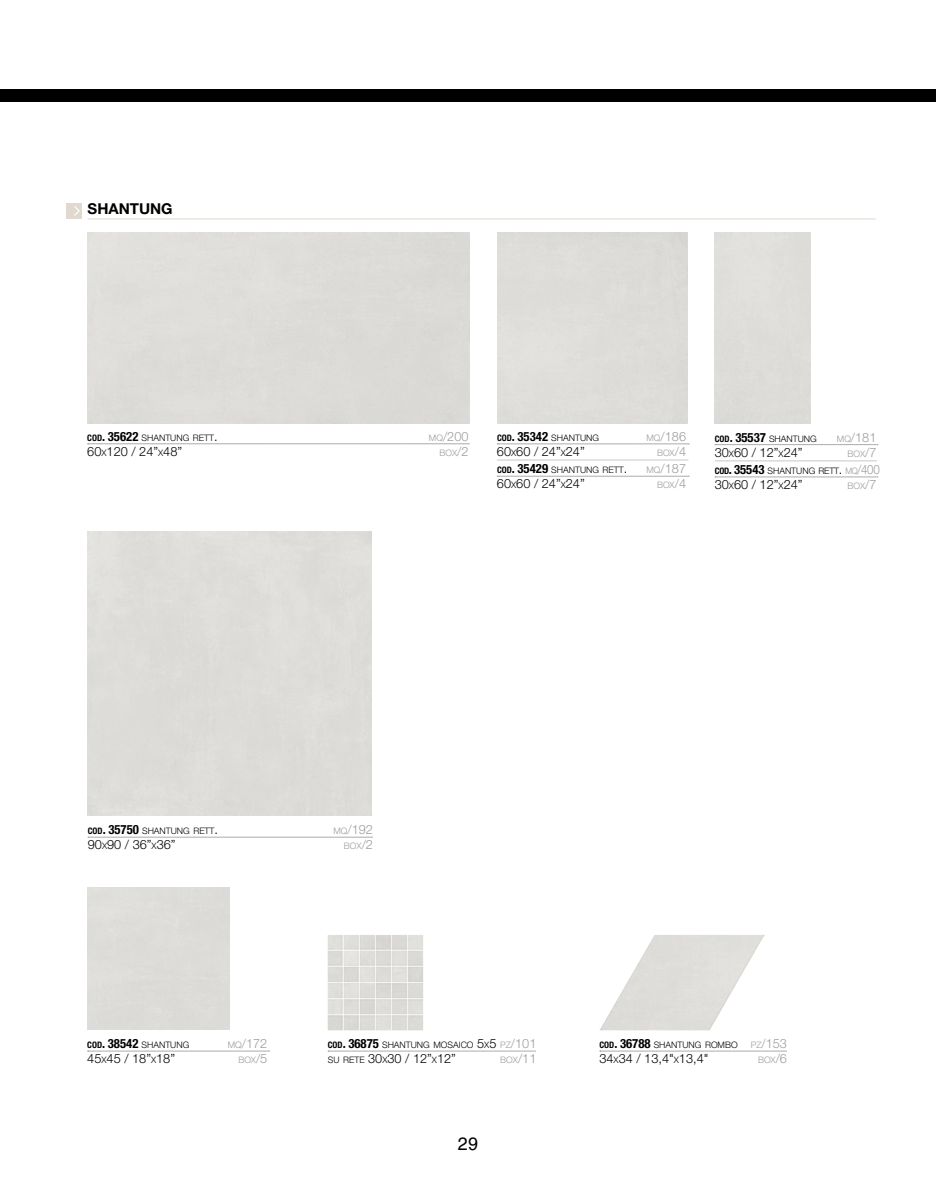
<style>
.page{position:relative;width:936px;height:1191px;background:#fff}
.page>*{position:absolute;margin:0;border:0;box-sizing:border-box;transform-origin:0 0}
.t1{font:18px "Helvetica LT Std";color:#000}
.t2{font:700 15px "Helvetica Neue LT Std";color:#000}
.t3{font:300 12.75px "Helvetica Neue LT Std";color:#000}
.t4{font:300 12.75px "Helvetica Neue LT Std";color:#9b9c9c}
.t5{font:300 8.85px/17px "Helvetica Neue LT Std";color:#000}
.t6{font:300 8.85px "Helvetica Neue LT Std";color:#9b9c9c}
.s1{font-weight:700;font-stretch:condensed}
.s2{font-weight:700;font-stretch:condensed;font-size:12.75px}
.s3{font-size:12.75px}
.s4{font-size:8.85px}
.s5{color:#9b9c9c}
.s6{font-size:12.75px;color:#9b9c9c}
</style>
<div class="page">
<div style="left:67px;top:203px;width:15px;height:15px;background:#e1d9cf"></div>
<svg style="left:74px;top:206px;width:6px;height:10px"></svg>
<hr style="left:88px;top:218px;width:787px;height:1px;background:#e1d9cf">
<div style="left:0;top:89px;width:935px;height:13px;background:#000"></div>
<svg style="left:87px;top:443px;width:382px;height:1px"></svg>
<svg style="left:497px;top:443px;width:192px;height:1px"></svg>
<hr style="left:497px;top:459px;width:191px;height:2px;background:#d9dada">
<svg style="left:497px;top:476px;width:192px;height:1px"></svg>
<svg style="left:715px;top:444px;width:162px;height:1px"></svg>
<hr style="left:714px;top:460px;width:162px;height:1px;background:#d9dada">
<svg style="left:715px;top:477px;width:162px;height:1px"></svg>
<svg style="left:88px;top:837px;width:284px;height:1px"></svg>
<svg style="left:328px;top:1050px;width:207px;height:1px"></svg>
<img style="left:328px;top:935px;width:95px;height:95px">
<svg style="left:599px;top:1050px;width:187px;height:1px"></svg>
<img style="left:600px;top:935px;width:164px;height:95px">
<svg style="left:87px;top:1050px;width:183px;height:1px"></svg>
<h2 class="t2" style="left:88px;top:199px;width:87px">SHANTUNG</h2>
<p class="t5" style="left:87px;top:429px;width:132px"><span class="s1">COD</span><span class="s2">. 35622</span> SHANTUNG RETT<span class="s3">.</span></p>
<h3 class="t4" style="left:429px;top:428px;width:41px"><span class="s4">MQ</span>/200</h3>
<h3 class="t3" style="left:87px;top:444px;width:96px">60<span class="s4">X</span>120 / 24”<span class="s4">X</span>48”</h3>
<p class="t6" style="left:439px;top:447px;width:31px">BOX<span class="s3">/2</span></p>
<p class="t5" style="left:497px;top:429px;width:103px"><span class="s1">COD</span><span class="s2">. 35342</span> SHANTUNG</p>
<h3 class="t4" style="left:646px;top:428px;width:41px"><span class="s4">MQ</span>/186</h3>
<h3 class="t3" style="left:497px;top:444px;width:89px">60<span class="s4">X</span>60 / 24”<span class="s4">X</span>24”</h3>
<p class="t6" style="left:657px;top:447px;width:31px">BOX<span class="s3">/4</span></p>
<p class="t5" style="left:497px;top:461px;width:132px"><span class="s1">COD</span><span class="s2">. 35429</span> SHANTUNG RETT<span class="s3">.</span></p>
<h3 class="t4" style="left:646px;top:461px;width:41px"><span class="s4">MQ</span>/187</h3>
<h3 class="t3" style="left:497px;top:476px;width:89px">60<span class="s4">X</span>60 / 24”<span class="s4">X</span>24”</h3>
<p class="t6" style="left:657px;top:480px;width:31px">BOX<span class="s3">/4</span></p>
<p class="t5" style="left:714px;top:430px;width:103px"><span class="s1">COD</span><span class="s2">. 35537</span> SHANTUNG</p>
<h3 class="t4" style="left:836px;top:429px;width:41px"><span class="s4">MQ</span>/181</h3>
<h3 class="t3" style="left:714px;top:444px;width:89px">30<span class="s4">X</span>60 / 12”<span class="s4">X</span>24”</h3>
<p class="t5" style="left:714px;top:445px;width:166px;text-indent:133px"><span class="s5">BOX</span><span class="s6">/7<br></span><span class="s1">COD</span><span class="s2">. 35543</span> SHANTUNG RETT<span class="s3">.</span> <span class="s5">MQ</span><span class="s6">/400</span></p>
<h3 class="t3" style="left:714px;top:477px;width:89px">30<span class="s4">X</span>60 / 12”<span class="s4">X</span>24”</h3>
<p class="t6" style="left:847px;top:480px;width:31px">BOX<span class="s3">/7</span></p>
<p class="t5" style="left:88px;top:822px;width:132px"><span class="s1">COD</span><span class="s2">. 35750</span> SHANTUNG RETT<span class="s3">.</span></p>
<h3 class="t4" style="left:333px;top:821px;width:41px"><span class="s4">MQ</span>/192</h3>
<h3 class="t3" style="left:88px;top:837px;width:89px">90<span class="s4">X</span>90 / 36”<span class="s4">X</span>36”</h3>
<p class="t6" style="left:344px;top:840px;width:31px">BOX<span class="s3">/2</span></p>
<p class="t5" style="left:87px;top:1036px;width:103px"><span class="s1">COD</span><span class="s2">. 38542</span> SHANTUNG</p>
<h3 class="t4" style="left:228px;top:1035px;width:41px"><span class="s4">MQ</span>/172</h3>
<h3 class="t3" style="left:87px;top:1051px;width:89px">45<span class="s4">X</span>45 / 18”<span class="s4">X</span>18”</h3>
<p class="t6" style="left:238px;top:1054px;width:31px">BOX<span class="s3">/5</span></p>
<p class="t5" style="left:328px;top:1036px;width:210px"><span class="s1">COD</span><span class="s2">. 36875</span> SHANTUNG MOSAICO <span class="s3">5</span>X<span class="s3">5</span> <span class="s5">PZ</span><span class="s6">/101</span></p>
<h3 class="t3" style="left:328px;top:1051px;width:130px"><span class="s4">SU RETE</span> 30<span class="s4">X</span>30 / 12”<span class="s4">X</span>12”</h3>
<p class="t6" style="left:500px;top:1054px;width:38px">BOX<span class="s3">/11</span></p>
<h1 class="t1" style="left:458px;top:1133px;width:22px">29</h1>
<p class="t5" style="left:599px;top:1036px;width:140px"><span class="s1">COD</span><span class="s2">. 36788</span> SHANTUNG ROMBO</p>
<h3 class="t4" style="left:750px;top:1035px;width:38px"><span class="s4">PZ</span>/153</h3>
<h3 class="t3" style="left:599px;top:1051px;width:110px">34<span class="s4">X</span>34 / 13,4"<span class="s4">X</span>13,4"</h3>
<p class="t6" style="left:758px;top:1054px;width:31px">BOX<span class="s3">/6</span></p>
</div>
